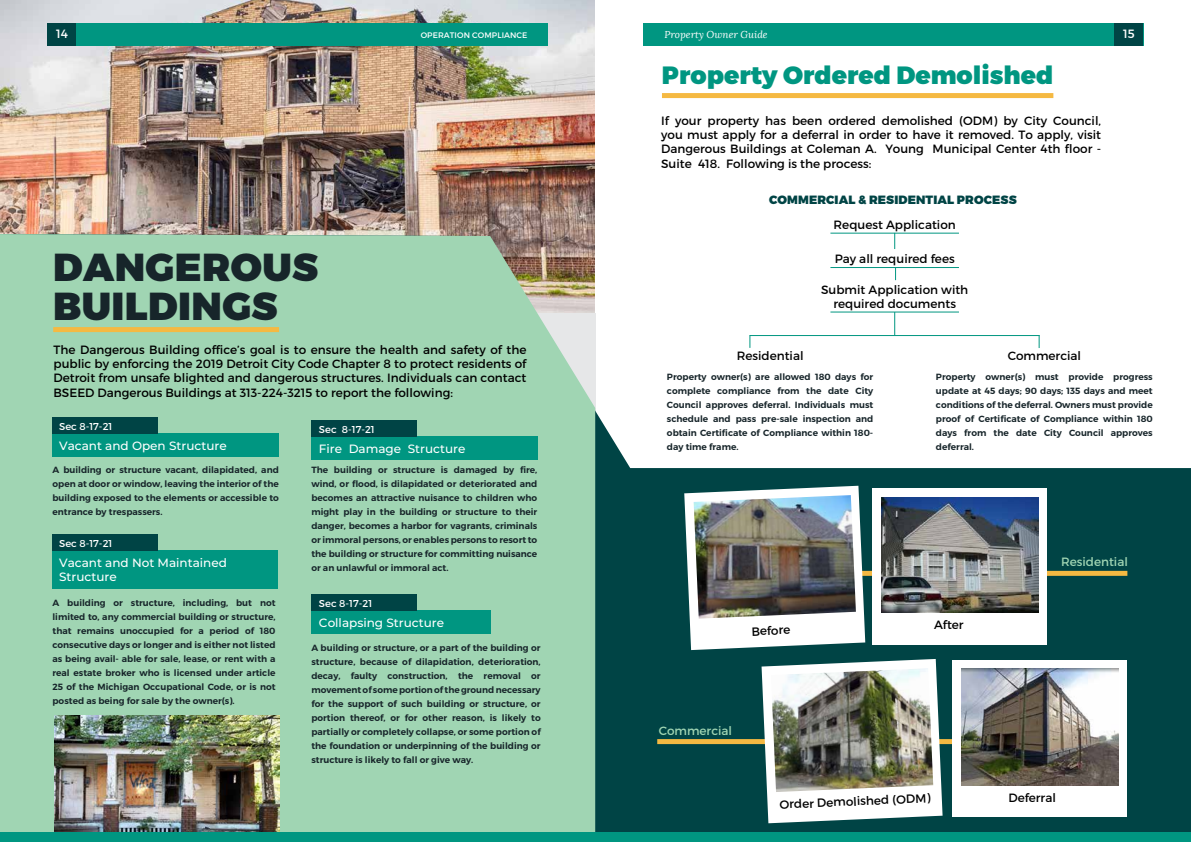
<style>
.page{position:relative;width:1191px;height:842px;background:#fff}
.page>*{position:absolute;margin:0;border:0;box-sizing:border-box;transform-origin:0 0}
.t1{font:900 39px/39px "Montserrat";letter-spacing:.01em;color:#17252a}
.t2{font:900 25px "Montserrat";color:#009681}
.t3{font:12px/14.4px "Montserrat";color:#000;text-align:justify}
.t4{font:500 12px/14.4px "Montserrat";color:#fff}
.t5{font:900 12px "Montserrat";letter-spacing:.01em;color:#004445}
.t6{font:12px "Montserrat";color:#a0d5b3}
.t7{font:12px "Montserrat";color:#fff}
.t8{font:10px "Montserrat";color:#fff}
.t9{font:italic 10px "Lora";color:#fff}
.t10{font:600 9px/14px "Montserrat";color:#17252a;text-align:justify}
.t11{font:8px "Montserrat";letter-spacing:.01em;color:#fff}
</style>
<div class="page">
<img style="left:0;top:0;width:594px;height:234px">
<svg style="left:595px;top:234px;width:596px;height:598px"></svg>
<div style="left:0;top:234px;width:595px;height:598px;background:#a0d5b3"></div>
<div style="left:657px;top:739px;width:459px;height:5px;background:#f5b942"></div>
<div style="left:695px;top:571px;width:432px;height:5px;background:#f5b942"></div>
<div style="left:662px;top:93px;width:391px;height:5px;background:#f5b942"></div>
<hr style="left:830px;top:233px;width:129px;height:1px;background:#009681">
<hr style="left:830px;top:267px;width:129px;height:1px;background:#009681">
<hr style="left:830px;top:311px;width:129px;height:1px;background:#009681">
<svg style="left:894px;top:233px;width:1px;height:16px"></svg>
<svg style="left:749px;top:335px;width:1px;height:13px"></svg>
<svg style="left:894px;top:312px;width:1px;height:23px"></svg>
<hr style="left:750px;top:335px;width:289px;height:1px;background:#009681">
<svg style="left:1038px;top:336px;width:1px;height:12px"></svg>
<svg style="left:895px;top:268px;width:1px;height:12px"></svg>
<div style="left:53px;top:327px;width:226px;height:5px;background:#f5b942"></div>
<img style="left:54px;top:715px;width:225px;height:117px">
<svg style="left:684px;top:486px;width:181px;height:164px"></svg>
<img style="left:693px;top:495px;width:163px;height:124px">
<div style="left:872px;top:488px;width:174px;height:157px;background:#fff"></div>
<img style="left:881px;top:497px;width:157px;height:115px">
<svg style="left:761px;top:659px;width:181px;height:164px"></svg>
<img style="left:771px;top:668px;width:162px;height:124px">
<div style="left:952px;top:660px;width:175px;height:156px;background:#fff"></div>
<img style="left:961px;top:669px;width:158px;height:117px">
<div style="left:52px;top:433px;width:227px;height:24px;background:#009681"></div>
<div style="left:52px;top:417px;width:106px;height:16px;background:#004445"></div>
<div style="left:52px;top:550px;width:226px;height:39px;background:#009681"></div>
<div style="left:52px;top:534px;width:106px;height:16px;background:#004445"></div>
<div style="left:311px;top:436px;width:227px;height:24px;background:#009681"></div>
<div style="left:311px;top:420px;width:106px;height:16px;background:#004445"></div>
<div style="left:311px;top:610px;width:180px;height:24px;background:#009681"></div>
<div style="left:311px;top:594px;width:106px;height:16px;background:#004445"></div>
<div style="left:0;top:832px;width:1191px;height:10px;background:#009681"></div>
<div style="left:48px;top:23px;width:500px;height:22px;background:#009681"></div>
<div style="left:48px;top:23px;width:28px;height:22px;background:#004445"></div>
<div style="left:643px;top:23px;width:500px;height:22px;background:#009681"></div>
<div style="left:1114px;top:23px;width:29px;height:22px;background:#004445"></div>
<h3 class="t7" style="left:56px;top:26px;width:13px">14</h3>
<p class="t11" style="left:421px;top:30px;width:108px">OPERATION COMPLIANCE</p>
<p class="t9" style="left:664px;top:28px;width:105px">Property Owner Guide</p>
<h3 class="t7" style="left:1123px;top:26px;width:13px">15</h3>
<h2 class="t2" style="left:662px;top:60px;width:393px">Property Ordered Demolished</h2>
<p class="t3" style="left:661px;top:113px;width:441px">If your property has been ordered demolished (ODM) by City Council, you must apply for a deferral in order to have it removed. To apply, visit Dangerous Buildings at Coleman A. Young Municipal Center 4th floor - Suite 418. Following is the process:</p>
<h3 class="t5" style="left:769px;top:192px;width:249px">COMMERCIAL &amp; RESIDENTIAL PROCESS</h3>
<h1 class="t1" style="left:53px;top:249px;width:266px">DANGEROUS<br>BUILDINGS</h1>
<p class="t3" style="left:53px;top:342px;width:474px">The Dangerous Building office’s goal is to ensure the health and safety of the public by enforcing the 2019 Detroit City Code Chapter 8 to protect residents of Detroit from unsafe blighted and dangerous structures. Individuals can contact BSEED Dangerous Buildings at 313-224-3215 to report the following:</p>
<p class="t8" style="left:59px;top:420px;width:55px">Sec 8-17-21</p>
<h3 class="t4" style="left:59px;top:438px;width:169px">Vacant and Open Structure</h3>
<p class="t10" style="left:52px;top:462px;width:228px">A building or structure vacant, dilapidated, and open at door or window, leaving the interior of the building exposed to the elements or accessible to entrance by trespassers.</p>
<p class="t8" style="left:59px;top:537px;width:55px">Sec 8-17-21</p>
<h3 class="t4" style="left:59px;top:555px;width:169px">Vacant and Not Maintained<br>Structure</h3>
<p class="t10" style="left:52px;top:596px;width:225px">A building or structure, including, but not limited to, any commercial building or structure, that remains unoccupied for a period of 180 consecutive days or longer and is either not listed as being avail- able for sale, lease, or rent with a real estate broker who is licensed under article 25 of the Michigan Occupational Code, or is not posted as being for sale by the owner(s).</p>
<p class="t8" style="left:319px;top:423px;width:57px">Sec 8-17-21</p>
<h3 class="t4" style="left:319px;top:441px;width:148px">Fire Damage Structure</h3>
<p class="t10" style="left:311px;top:462px;width:227px">The building or structure is damaged by fire, wind, or flood, is dilapidated or deteriorated and becomes an attractive nuisance to children who might play in the building or structure to their danger, becomes a harbor for vagrants, criminals or immoral persons, or enables persons to resort to the building or structure for committing nuisance or an unlawful or immoral act.</p>
<p class="t8" style="left:319px;top:597px;width:55px">Sec 8-17-21</p>
<h3 class="t4" style="left:319px;top:615px;width:127px">Collapsing Structure</h3>
<p class="t10" style="left:311px;top:641px;width:231px">A building or structure, or a part of the building or structure, because of dilapidation, deterioration, decay, faulty construction, the removal or movement of some portion of the ground necessary for the support of such building or structure, or portion thereof, or for other reason, is likely to partially or completely collapse, or some portion of the foundation or underpinning of the building or structure is likely to fall or give way.</p>
<h3 class="t3" style="left:833px;top:217px;width:124px">Request Application</h3>
<h3 class="t3" style="left:834px;top:251px;width:121px">Pay all required fees</h3>
<h3 class="t3" style="left:821px;top:282px;width:149px;text-align:center">Submit Application with required documents</h3>
<h3 class="t3" style="left:736px;top:348px;width:68px">Residential</h3>
<p class="t10" style="left:667px;top:370px;width:208px">Property owner(s) are allowed 180 days for complete compliance from the date City Council approves deferral. Individuals must schedule and pass pre-sale inspection and obtain Certificate of Compliance within 180- day time frame.</p>
<h3 class="t3" style="left:751px;top:624px;width:40px;rotate:-2deg">Before</h3>
<h3 class="t6" style="left:658px;top:723px;width:75px">Commercial</h3>
<h3 class="t3" style="left:1007px;top:348px;width:75px">Commercial</h3>
<p class="t10" style="left:936px;top:370px;width:218px">Property owner(s) must provide progress update at 45 days; 90 days; 135 days and meet conditions of the deferral. Owners must provide proof of Certificate of Compliance within 180 days from the date City Council approves deferral.</p>
<h3 class="t3" style="left:934px;top:617px;width:31px">After</h3>
<h3 class="t6" style="left:1061px;top:555px;width:68px">Residential</h3>
<h3 class="t3" style="left:779px;top:797px;width:152px;rotate:-2deg">Order Demolished (ODM)</h3>
<h3 class="t3" style="left:1008px;top:791px;width:49px">Deferral</h3>
</div>
